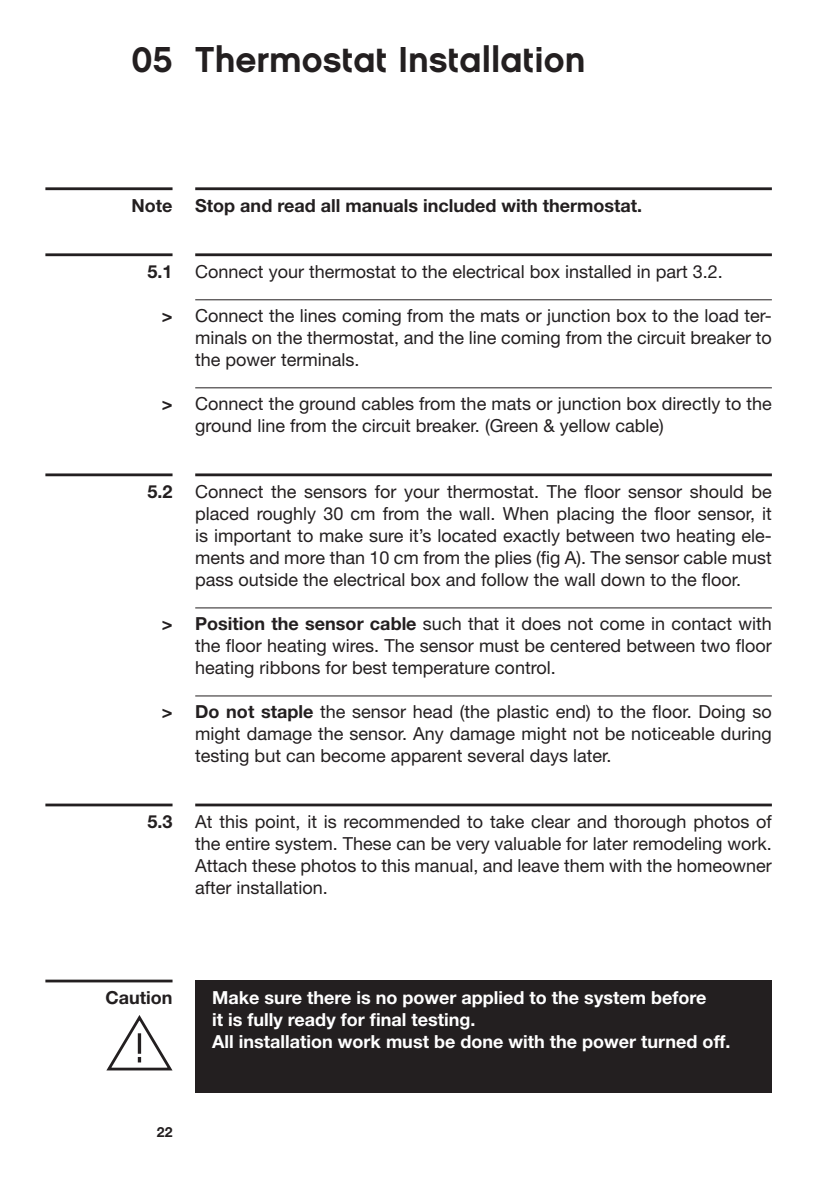
<style>
.page{position:relative;width:840px;height:1191px;background:#fff}
.page>*{position:absolute;margin:0;border:0;box-sizing:border-box;transform-origin:0 0}
.t1{font:36px "Chalet Filmcutter Filmcutter Text";color:#231f20}
.t2{font:18px/22px "Helvetica Neue LT Std";color:#231f20;text-align:justify}
.t3{font:700 18px/22px "Helvetica Neue LT Std";color:#fff}
.t4{font:700 18px "Helvetica Neue LT Std";color:#231f20}
.t5{font:700 14px "Helvetica Neue LT Std";color:#231f20}
.s1{font-weight:700}
</style>
<div class="page">
<hr style="left:195px;top:187px;width:576px;height:3px;background:#231f20">
<hr style="left:195px;top:473px;width:576px;height:3px;background:#231f20">
<hr style="left:195px;top:253px;width:576px;height:3px;background:#231f20">
<hr style="left:195px;top:803px;width:576px;height:3px;background:#231f20">
<hr style="left:45px;top:187px;width:127px;height:3px;background:#231f20">
<hr style="left:45px;top:253px;width:127px;height:3px;background:#231f20">
<hr style="left:45px;top:473px;width:127px;height:3px;background:#231f20">
<hr style="left:45px;top:803px;width:127px;height:3px;background:#231f20">
<hr style="left:195px;top:299px;width:576px;height:1px;background:#231f20">
<hr style="left:195px;top:387px;width:576px;height:1px;background:#231f20">
<hr style="left:195px;top:607px;width:576px;height:1px;background:#231f20">
<hr style="left:195px;top:695px;width:576px;height:1px;background:#231f20">
<div style="left:195px;top:979px;width:576px;height:113px;background:#231f20"></div>
<hr style="left:45px;top:979px;width:127px;height:3px;background:#231f20">
<svg style="left:106px;top:1015px;width:67px;height:56px"></svg>
<h1 class="t1" style="left:131px;top:37px;width:455px">05 Thermostat Installation</h1>
<p class="t4" style="left:131px;top:195px;width:43px">Note</p>
<p class="t4" style="left:147px;top:261px;width:27px">5.1</p>
<p class="t4" style="left:162px;top:305px;width:12px">&gt;</p>
<p class="t4" style="left:162px;top:393px;width:12px">&gt;</p>
<p class="t4" style="left:147px;top:481px;width:27px">5.2</p>
<p class="t4" style="left:162px;top:613px;width:12px">&gt;</p>
<p class="t4" style="left:162px;top:701px;width:12px">&gt;</p>
<p class="t4" style="left:147px;top:811px;width:27px">5.3</p>
<p class="t4" style="left:195px;top:195px;width:448px">Stop and read all manuals included with thermostat.</p>
<p class="t2" style="left:195px;top:260px;width:529px">Connect your thermostat to the electrical box installed in part 3.2.</p>
<p class="t2" style="left:195px;top:304px;width:578px">Connect the lines coming from the mats or junction box to the load ter&shy;minals on the thermostat, and the line coming from the circuit breaker to the power terminals.</p>
<p class="t2" style="left:195px;top:392px;width:578px">Connect the ground cables from the mats or junction box directly to the ground line from the circuit breaker. (Green &amp; yellow cable)</p>
<p class="t2" style="left:195px;top:480px;width:578px">Connect the sensors for your thermostat. The floor sensor should be placed roughly 30 cm from the wall. When placing the floor sensor, it is important to make sure it’s located exactly between two heating ele&shy;ments and more than 10 cm from the plies (fig A). The sensor cable must pass outside the electrical box and follow the wall down to the floor.</p>
<p class="t2" style="left:195px;top:612px;width:577px"><span class="s1">Position the sensor cable</span> such that it does not come in contact with the floor heating wires. The sensor must be centered between two floor heating ribbons for best temperature control.</p>
<p class="t2" style="left:195px;top:700px;width:578px"><span class="s1">Do not staple</span> the sensor head (the plastic end) to the floor. Doing so might damage the sensor. Any damage might not be noticeable during testing but can become apparent several days later.</p>
<p class="t2" style="left:195px;top:810px;width:578px">At this point, it is recommended to take clear and thorough photos of the entire system. These can be very valuable for later remodeling work.<br>Attach these photos to this manual, and leave them with the homeowner after installation.</p>
<p class="t4" style="left:105px;top:987px;width:68px">Caution</p>
<p class="t5" style="left:157px;top:1122px;width:17px">22</p>
<p class="t3" style="left:212px;top:986px;width:519px">Make sure there is no power applied to the system before<br>it is fully ready for final testing.<br>All installation work must be done with the power turned off.</p>
</div>
